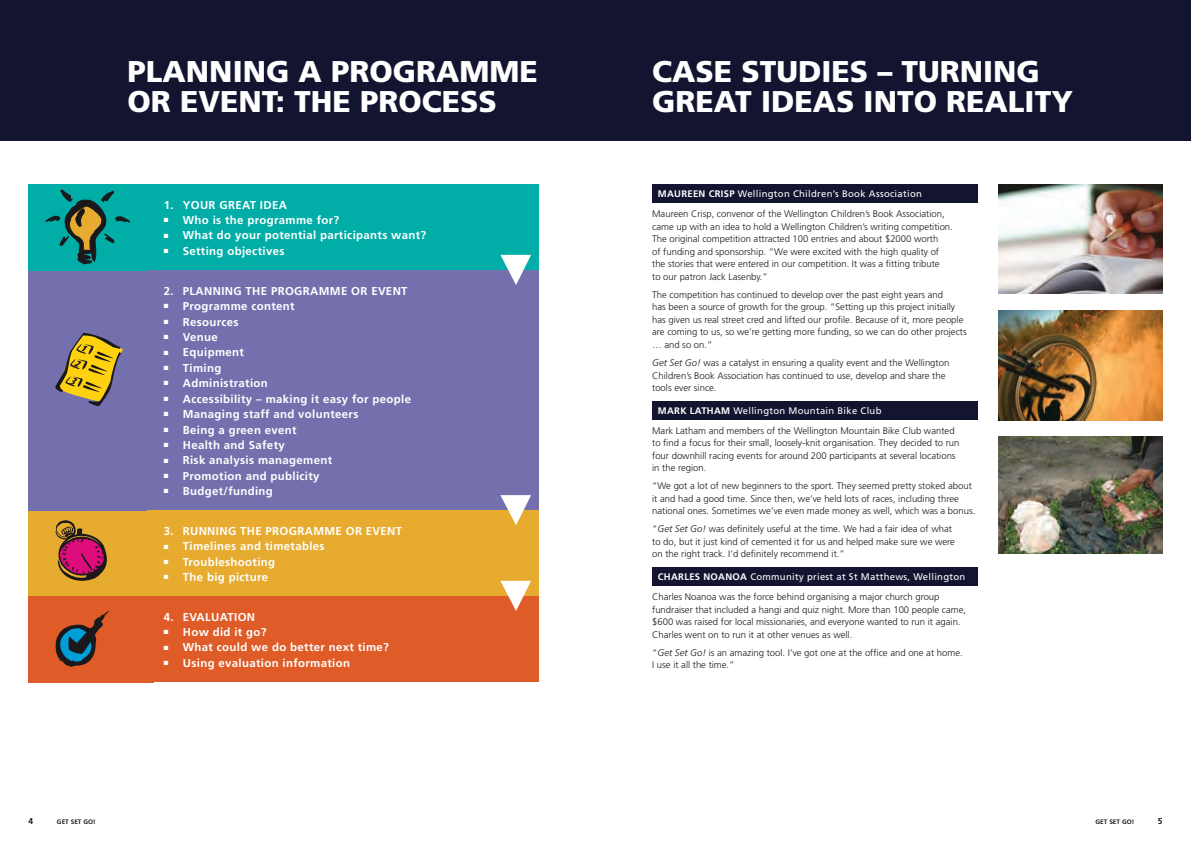
<style>
.page{position:relative;width:1191px;height:842px;background:#fff}
.page>*{position:absolute;margin:0;border:0;box-sizing:border-box;transform-origin:0 0}
.t1{font:900 30px/30px "Frutiger";color:#fff}
.t2{font:700 11.4px "Frutiger";letter-spacing:.03em;color:#fff}
.t3{font:300 9.5px/12.5px "Frutiger";color:#1a181b}
.t4{font:700 8.5px "Frutiger";color:#1a181b}
.t5{font:700 6.5px "Frutiger";color:#1a181b}
.s1{font-weight:700;color:#fff}
.s2{font-weight:400;color:#fff}
.s3{font-style:italic}
</style>
<div class="page">
<div style="left:0;top:0;width:595px;height:141px;background:#121430"></div>
<div style="left:595px;top:0;width:596px;height:141px;background:#121430"></div>
<img style="left:998px;top:184px;width:164px;height:110px">
<div style="left:652px;top:184px;width:325px;height:19px;background:#121430"></div>
<div style="left:652px;top:401px;width:325px;height:18px;background:#121430"></div>
<div style="left:652px;top:567px;width:325px;height:19px;background:#121430"></div>
<div style="left:28px;top:591px;width:126px;height:91px;background:#df5b27"></div>
<div style="left:28px;top:509px;width:130px;height:87px;background:#e6ab2f"></div>
<div style="left:28px;top:270px;width:131px;height:241px;background:#7470ae"></div>
<div style="left:28px;top:184px;width:128px;height:86px;background:#00ada7"></div>
<div style="left:147px;top:184px;width:392px;height:86px;background:#00ada7"></div>
<div style="left:147px;top:270px;width:392px;height:241px;background:#7470ae"></div>
<div style="left:147px;top:511px;width:392px;height:85px;background:#e6ab2f"></div>
<div style="left:147px;top:596px;width:392px;height:86px;background:#df5b27"></div>
<svg style="left:500px;top:255px;width:31px;height:30px"></svg>
<svg style="left:500px;top:495px;width:31px;height:30px"></svg>
<svg style="left:500px;top:581px;width:31px;height:30px"></svg>
<svg style="left:45px;top:190px;width:85px;height:74px"></svg>
<svg style="left:55px;top:333px;width:68px;height:73px"></svg>
<svg style="left:56px;top:520px;width:51px;height:61px"></svg>
<svg style="left:56px;top:611px;width:53px;height:56px"></svg>
<img style="left:998px;top:311px;width:164px;height:109px">
<img style="left:998px;top:436px;width:164px;height:117px">
<h1 class="t1" style="left:128px;top:56px;width:408px;text-indent:138px">G A PROGRAMME<br>OR EVENT: THE PROCESS</h1>
<h1 class="t1" style="left:652px;top:56px;width:185px">CASE STUDIES</h1>
<h1 class="t1" style="left:877px;top:56px;width:102px">– TURNIN</h1>
<h1 class="t1" style="left:1016px;top:56px;width:25px">G</h1>
<h1 class="t1" style="left:128px;top:56px;width:79px">PLANNIN</h1>
<h1 class="t1" style="left:652px;top:86px;width:230px">GREAT IDEAS INTO</h1>
<h1 class="t1" style="left:946px;top:86px;width:128px">REALITY</h1>
<p class="t2" style="left:164px;top:198px;width:125px">1. YOUR GREAT IDEA</p>
<p class="t2" style="left:164px;top:213px;width:177px">■ Who is the programme for?</p>
<p class="t2" style="left:164px;top:229px;width:264px">■ What do your potential participants want?</p>
<p class="t2" style="left:164px;top:244px;width:122px">■ Setting objectives</p>
<p class="t2" style="left:164px;top:284px;width:245px">2. PLANNING THE PROGRAMME OR EVENT</p>
<p class="t2" style="left:164px;top:299px;width:132px">■ Programme content</p>
<p class="t2" style="left:164px;top:315px;width:76px">■ Resources</p>
<p class="t2" style="left:164px;top:330px;width:55px">■ Venue</p>
<p class="t2" style="left:164px;top:346px;width:82px">■ Equipment</p>
<p class="t2" style="left:164px;top:361px;width:59px">■ Timing</p>
<p class="t2" style="left:164px;top:377px;width:105px">■ Administration</p>
<p class="t2" style="left:164px;top:392px;width:249px">■ Accessibility – making it easy for people</p>
<p class="t2" style="left:164px;top:407px;width:196px">■ Managing staff and volunteers</p>
<p class="t2" style="left:164px;top:423px;width:134px">■ Being a green event</p>
<p class="t2" style="left:164px;top:438px;width:122px">■ Health and Safety</p>
<p class="t2" style="left:164px;top:454px;width:170px">■ Risk analysis management</p>
<p class="t2" style="left:164px;top:469px;width:157px">■ Promotion and publicity</p>
<p class="t2" style="left:164px;top:485px;width:111px">■ Budget/funding</p>
<p class="t2" style="left:164px;top:524px;width:240px">3. RUNNING THE PROGRAMME OR EVENT</p>
<p class="t2" style="left:164px;top:540px;width:162px">■ Timelines and timetables</p>
<p class="t2" style="left:164px;top:555px;width:113px">■ Troubleshooting</p>
<p class="t2" style="left:164px;top:570px;width:106px">■ The big picture</p>
<p class="t2" style="left:164px;top:610px;width:93px">4. EVALUATION</p>
<p class="t2" style="left:164px;top:625px;width:104px">■ How did it go?</p>
<p class="t2" style="left:164px;top:641px;width:227px">■ What could we do better next time?</p>
<p class="t2" style="left:164px;top:656px;width:188px">■ Using evaluation information</p>
<p class="t3" style="left:652px;top:184px;width:294px;line-height:19.8px;text-indent:6px"><span class="s1">MAUREEN CRISP</span> <span class="s2">Wellington Children’s Book Association<br></span>Maureen Crisp, convenor of the Wellington Children’s Book Association,</p>
<p class="t3" style="left:652px;top:220px;width:302px">came up with an idea to hold a Wellington Children’s writing competition.<br>The original competition attracted 100 entries and about $2000 worth<br>of funding and sponsorship. “We were excited with the high quality of the stories that were entered in our competition. It was a fitting tribute<br>to our patron Jack Lasenby.”</p>
<p class="t3" style="left:652px;top:288px;width:316px">The competition has continued to develop over the past eight years and<br>has been a source of growth for the group. “Setting up this project initially has given us real street cred and lifted our profile. Because of it, more people are coming to us, so we’re getting more funding, so we can do other projects … and so on.”</p>
<p class="t3" style="left:652px;top:356px;width:298px"><span class="s3">Get Set Go!</span> was a catalyst in ensuring a quality event and the Wellington<br>Children’s Book Association has continued to use, develop and share the tools ever since.</p>
<p class="t3" style="left:652px;top:401px;width:304px;line-height:19.8px;text-indent:6px"><span class="s1">MARK LATHAM</span> <span class="s2">Wellington Mountain Bike Club<br></span>Mark Latham and members of the Wellington Mountain Bike Club wanted</p>
<p class="t3" style="left:652px;top:437px;width:309px">to find a focus for their small, loosely-knit organisation. They decided to run four downhill racing events for around 200 participants at several locations in the region.</p>
<p class="t3" style="left:652px;top:480px;width:325px">“We got a lot of new beginners to the sport. They seemed pretty stoked about it and had a good time. Since then, we’ve held lots of races, including three national ones. Sometimes we’ve even made money as well, which was a bonus.</p>
<p class="t3" style="left:652px;top:523px;width:304px">“<span class="s3">Get Set Go!</span> was definitely useful at the time. We had a fair idea of what to do, but it just kind of cemented it for us and helped make sure we were on the right track. I’d definitely recommend it.”</p>
<p class="t3" style="left:652px;top:567px;width:315px;line-height:19.8px;text-indent:6px"><span class="s1">CHARLES NOANOA</span> <span class="s2">Community priest at St Matthews, Wellington<br></span>Charles Noanoa was the force behind organising a major church group</p>
<p class="t3" style="left:652px;top:603px;width:315px">fundraiser that included a hangi and quiz night. More than 100 people came, $600 was raised for local missionaries, and everyone wanted to run it again.<br>Charles went on to run it at other venues as well.</p>
<p class="t3" style="left:652px;top:646px;width:312px">“<span class="s3">Get Set Go!</span> is an amazing tool. I’ve got one at the office and one at home.<br>I use it all the time.”</p>
<p class="t4" style="left:28px;top:816px;width:6px">4</p>
<p class="t5" style="left:57px;top:818px;width:40px">GET SET GO!</p>
<p class="t5" style="left:1095px;top:818px;width:40px">GET SET GO!</p>
<p class="t4" style="left:1157px;top:816px;width:6px">5</p>
</div>
